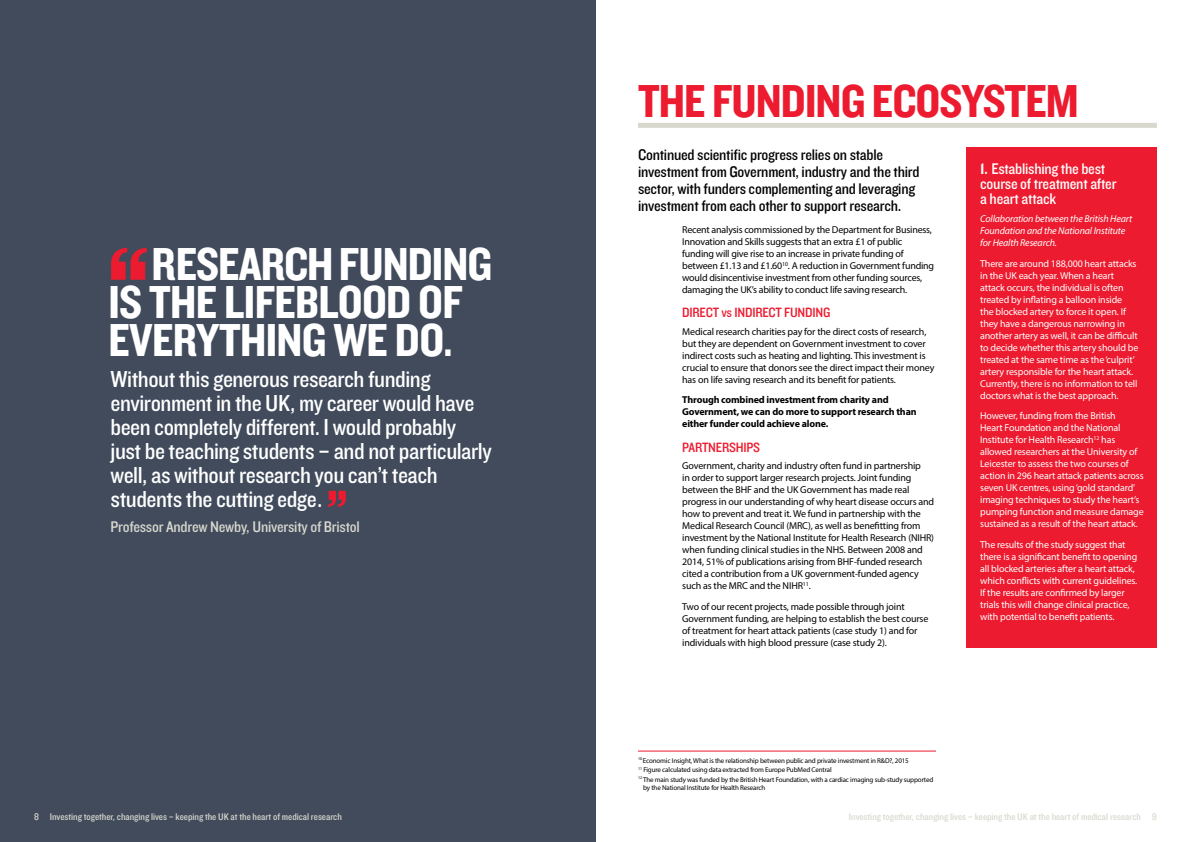
<style>
.page{position:relative;width:1191px;height:842px;background:#fff}
.page>*{position:absolute;margin:0;border:0;box-sizing:border-box;transform-origin:0 0}
.t1{font:48px/38px "Knockout 50 Welterweight";letter-spacing:-.015em;color:#fff}
.t2{font:48px "Knockout 50 Welterweight";letter-spacing:-.02em;color:#ed1b2f}
.t3{font:24px/24px "Knockout 30 Junior Welterwt";letter-spacing:-.02em;color:#fff}
.t4{font:16px/17px "Knockout 30 Junior Welterwt";letter-spacing:-.015em;color:#000}
.t5{font:16px/15px "Knockout 30 Junior Welterwt";letter-spacing:-.015em;color:#fff}
.t6{font:16px "Knockout 30 Junior Welterwt";letter-spacing:-.015em;color:#d9d8ce}
.t7{font:14px "Knockout 30 Junior Welterwt";letter-spacing:-.015em;color:#ed1b2f}
.t8{font:10px/12px "Myriad Pro";letter-spacing:-.015em;color:#000}
.t9{font:10px/12px "Myriad Pro";letter-spacing:-.015em;color:#fff}
.t10{font:10px "Knockout 30 Junior Welterwt";letter-spacing:-.005em;color:#d9d8ce}
.t11{font:700 10px/12px "Myriad Pro";letter-spacing:-.015em;color:#000}
.t12{font:italic 10px/12px "Myriad Pro";letter-spacing:-.015em;color:#fff}
.t13{font:7px/9.4px "Myriad Pro";letter-spacing:-.02em;color:#000}
.s1{font-family:"Knockout 50 Welterweight"}
</style>
<div class="page">
<div style="left:0;top:0;width:595px;height:842px;background:#414b5c"></div>
<div style="left:966px;top:147px;width:191px;height:501px;background:#ed1b2f"></div>
<div style="left:638px;top:123px;width:519px;height:5px;background:#d9d8ce"></div>
<svg style="left:111px;top:248px;width:36px;height:32px"></svg>
<svg style="left:328px;top:491px;width:18px;height:16px"></svg>
<hr style="left:638px;top:751px;width:298px;height:1px;background:#ed1b2f">
<h1 class="t1" style="left:108px;top:243px;width:350px;text-indent:152px">RCH FUNDING<br>IS THE LIFEBLOOD OF<br>EVERYTHING WE DO.</h1>
<h1 class="t1" style="left:151px;top:243px;width:23px">RESEA</h1>
<p class="t3" style="left:111px;top:366px;width:383px">Without this generous research funding environment in the UK, my career would have been completely different. I would probably just be teaching students – and not particularly well, as without research you can’t teach students the cutting edge.</p>
<h3 class="t6" style="left:111px;top:516px;width:251px">Professor Andrew Newby, University of Bristol</h3>
<h1 class="t2" style="left:638px;top:70px;width:442px">THE FUNDING ECOSYSTEM</h1>
<h3 class="t4" style="left:638px;top:146px;width:283px">Continued scientific progress relies on stable investment from Government, industry and the third sector, with funders complementing and leveraging investment from each other to support research.</h3>
<h3 class="t5" style="left:980px;top:161px;width:138px"><span class="s1">1.</span> Establishing the best course of treatment after a heart attack</h3>
<p class="t12" style="left:980px;top:213px;width:153px">Collaboration between the British Heart<br>Foundation and the National Institute for Health Research.</p>
<p class="t9" style="left:980px;top:257px;width:160px">There are around 188,000 heart attacks in the UK each year. When a heart attack occurs, the individual is often treated by inflating a balloon inside<br>the blocked artery to force it open. If they have a dangerous narrowing in another artery as well, it can be difficult to decide whether this artery should be treated at the same time as the ‘culprit’ artery responsible for the heart attack.<br>Currently, there is no information to tell doctors what is the best approach.</p>
<p class="t9" style="left:980px;top:410px;width:165px">However, funding from the British<br>Heart Foundation and the National Institute for Health Research<sup>12</sup> has allowed researchers at the University of Leicester to assess the two courses of action in 296 heart attack patients across seven UK centres, using ‘gold standard’ imaging techniques to study the heart’s pumping function and measure damage sustained as a result of the heart attack.</p>
<p class="t9" style="left:980px;top:538px;width:159px">The results of the study suggest that there is a significant benefit to opening all blocked arteries after a heart attack, which conflicts with current guidelines.<br>If the results are confirmed by larger trials this will change clinical practice, with potential to benefit patients.</p>
<p class="t8" style="left:682px;top:223px;width:253px">Recent analysis commissioned by the Department for Business, Innovation and Skills suggests that an extra £1 of public funding will give rise to an increase in private funding of between £1.13 and £1.60<sup>10</sup>. A reduction in Government funding would disincentivise investment from other funding sources, damaging the UK’s ability to conduct life saving research.</p>
<h3 class="t7" style="left:682px;top:303px;width:7px">Direct</h3>
<h3 class="t7" style="left:721px;top:303px;width:38px">vs Indirect</h3>
<h3 class="t7" style="left:784px;top:303px;width:35px">Funding</h3>
<p class="t8" style="left:682px;top:325px;width:254px">Medical research charities pay for the direct costs of research, but they are dependent on Government investment to cover indirect costs such as heating and lighting. This investment is crucial to ensure that donors see the direct impact their money has on life saving research and its benefit for patients.</p>
<p class="t11" style="left:682px;top:394px;width:236px">Through combined investment from charity and<br>Government, we can do more to support research than either funder could achieve alone.</p>
<h3 class="t7" style="left:682px;top:438px;width:14px">Partnerships</h3>
<p class="t8" style="left:682px;top:460px;width:253px">Government, charity and industry often fund in partnership<br>in order to support larger research projects. Joint funding between the BHF and the UK Government has made real progress in our understanding of why heart disease occurs and how to prevent and treat it. We fund in partnership with the Medical Research Council (MRC), as well as benefitting from investment by the National Institute for Health Research (NIHR) when funding clinical studies in the NHS. Between 2008 and 2014, 51% of publications arising from BHF-funded research cited a contribution from a UK government-funded agency such as the MRC and the NIHR<sup>11</sup>.</p>
<p class="t8" style="left:682px;top:600px;width:248px">Two of our recent projects, made possible through joint Government funding, are helping to establish the best course of treatment for heart attack patients (case study 1) and for individuals with high blood pressure (case study 2).</p>
<p class="t13" style="left:638px;top:755px;width:297px"><sup>10</sup> Economic Insight, What is the relationship between public and private investment in R&amp;D?, 2015<br><sup>11</sup> Figure calculated using data extracted from Europe PubMed Central<br><sup>12</sup> The main study was funded by the British Heart Foundation, with a cardiac imaging sub-study supported</p>
<p class="t13" style="left:643px;top:782px;width:124px">by the National Institute for Health Research</p>
<p class="t10" style="left:34px;top:810px;width:309px">8 Investing together, changing lives – keeping the UK at the heart of medical research</p>
<p class="t10" style="left:849px;top:810px;width:309px">Investing together, changing lives – keeping the UK at the heart of medical research 9</p>
</div>
